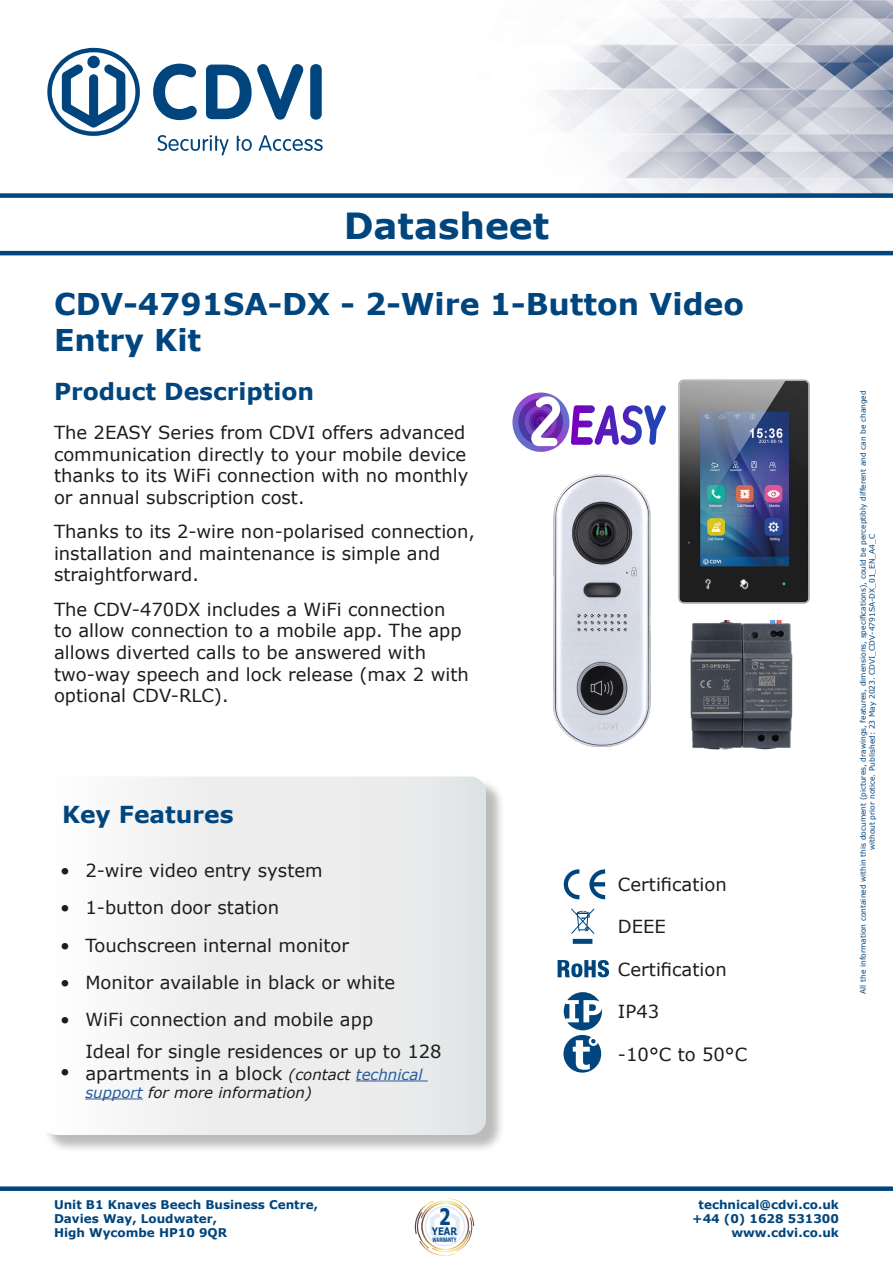
<style>
.page{position:relative;width:893px;height:1263px;background:#fff}
.page>*{position:absolute;margin:0;border:0;box-sizing:border-box;transform-origin:0 0}
.t1{font:700 36px "Verdana";color:#00457d}
.Product_Name___Descr{font:700 30px/36px "Verdana";color:#00457d}
.Section_Title{font:700 23.4px "Verdana";color:#00457d}
.t2{font:18px/21.6px "Verdana";color:#1d1d1b}
.t3{font:italic 15px "Verdana";color:#1d1d1b}
.t4{font:700 12px/14.4px "Verdana";color:#00457d;text-align:right}
.t5{font:700 10.35px "Verdana";color:#054780;scale:.82 1}
.t6{font:7.5px/9px "Verdana";color:#00457d;text-align:center}
.t7{font:700 6px "Verdana";color:#054780;scale:.62 1}
.s1{font-style:italic;font-size:15px}
.s2{font-style:italic;font-size:15px;color:#275b9c}
.s3{color:#275b9c}
</style>
<div class="page">
<div style="left:0;top:1186px;width:893px;height:5px;background:#00457d"></div>
<img style="left:546px;top:0;width:347px;height:193px">
<div style="left:0;top:193px;width:893px;height:5px;background:#00457d"></div>
<svg style="left:47px;top:48px;width:93px;height:88px"></svg>
<svg style="left:158px;top:135px;width:71px;height:21px"></svg>
<svg style="left:237px;top:136px;width:15px;height:15px"></svg>
<svg style="left:259px;top:135px;width:64px;height:16px"></svg>
<svg style="left:153px;top:64px;width:44px;height:56px"></svg>
<svg style="left:206px;top:64px;width:97px;height:56px"></svg>
<div style="left:310px;top:64px;width:12px;height:56px;background:#00457d;border-radius:6px"></div>
<svg style="left:415px;top:1198px;width:59px;height:58px"></svg>
<hr style="left:0;top:251px;width:893px;height:4px;background:#00457d">
<div style="left:44px;top:779px;width:461px;height:374px;background:#1d1d1b;opacity:.3"></div>
<svg style="left:44px;top:776px;width:442px;height:359px"></svg>
<svg style="left:589px;top:869px;width:16px;height:30px"></svg>
<svg style="left:564px;top:869px;width:15px;height:30px"></svg>
<svg style="left:571px;top:908px;width:23px;height:36px"></svg>
<svg style="left:558px;top:960px;width:51px;height:17px"></svg>
<svg style="left:563px;top:992px;width:39px;height:80px"></svg>
<hr style="left:356px;top:1080px;width:72px;height:1px;background:#275b9c">
<hr style="left:85px;top:1098px;width:58px;height:1px;background:#275b9c">
<img style="left:678px;top:379px;width:132px;height:225px">
<img style="left:553px;top:474px;width:244px;height:273px">
<img style="left:629px;top:620px;width:168px;height:130px">
<svg style="left:512px;top:392px;width:154px;height:60px"></svg>
<p class="t1" style="left:344px;top:203px;width:207px">Datasheet</p>
<p class="Product_Name___Descr" style="left:54px;top:286px;width:692px">CDV-4791SA-DX - 2-Wire 1-Button Video<br>Entry Kit</p>
<p class="Section_Title" style="left:54px;top:376px;width:262px">Product Description</p>
<p class="t2" style="left:54px;top:422px;width:416px">The 2EASY Series from CDVI offers advanced communication directly to your mobile device thanks to its WiFi connection with no monthly or annual subscription cost.</p>
<p class="t2" style="left:54px;top:521px;width:423px">Thanks to its 2-wire non-polarised connection, installation and maintenance is simple and straightforward.</p>
<p class="t2" style="left:54px;top:599px;width:416px">The CDV-470DX includes a WiFi connection<br>to allow connection to a mobile app. The app allows diverted calls to be answered with two-way speech and lock release (max 2 with optional CDV-RLC).</p>
<p class="Section_Title" style="left:62px;top:799px;width:173px">Key Features</p>
<p class="t2" style="left:60px;top:860px;width:11px">•</p>
<p class="t2" style="left:85px;top:860px;width:239px">2-wire video entry system</p>
<p class="t2" style="left:60px;top:897px;width:11px">•</p>
<p class="t2" style="left:85px;top:897px;width:195px">1-button door station</p>
<p class="t2" style="left:60px;top:935px;width:11px">•</p>
<p class="t2" style="left:85px;top:935px;width:265px">Touchscreen internal monitor</p>
<p class="t2" style="left:60px;top:972px;width:11px">•</p>
<p class="t2" style="left:85px;top:972px;width:311px">Monitor available in black or white</p>
<p class="t2" style="left:60px;top:1009px;width:11px">•</p>
<p class="t2" style="left:85px;top:1009px;width:289px">WiFi connection and mobile app</p>
<p class="t2" style="left:60px;top:1061px;width:11px">•</p>
<p class="t2" style="left:85px;top:1041px;width:358px">Ideal for single residences or up to 128 apartments in a block <span class="s1">(contact</span> <span class="s2">technical</span></p>
<p class="t3" style="left:85px;top:1083px;width:228px"><span class="s3">support</span> for more information)</p>
<p class="t2" style="left:618px;top:873px;width:110px">Certification</p>
<p class="t2" style="left:618px;top:916px;width:50px">DEEE</p>
<p class="t2" style="left:618px;top:958px;width:110px">Certification</p>
<p class="t2" style="left:618px;top:1001px;width:43px">IP43</p>
<p class="t2" style="left:618px;top:1043px;width:131px">-10°C to 50°C</p>
<p class="t6" style="left:859px;top:994px;width:605px;rotate:-90deg">All the information contained within this document (pictures, drawings, features, dimensions, specifications), could be perceptibly different and can be changed without prior notice. Published: 23 May 2023. CDVI_CDV-4791SA-DX_01_EN_A4_C</p>
<p class="t4" style="left:54px;top:1197px;width:266px;text-align:left">Unit B1 Knaves Beech Business Centre,<br>Davies Way, Loudwater,<br>High Wycombe HP10 9QR</p>
<p class="t5" style="left:432px;top:1224px;width:32px">YEAR<sup>2</sup></p>
<p class="t7" style="left:432px;top:1235px;width:40px">WARRANTY</p>
<p class="t4" style="left:692px;top:1197px;width:148px">technical@cdvi.co.uk +44 (0) 1628 531300 www.cdvi.co.uk</p>
</div>
